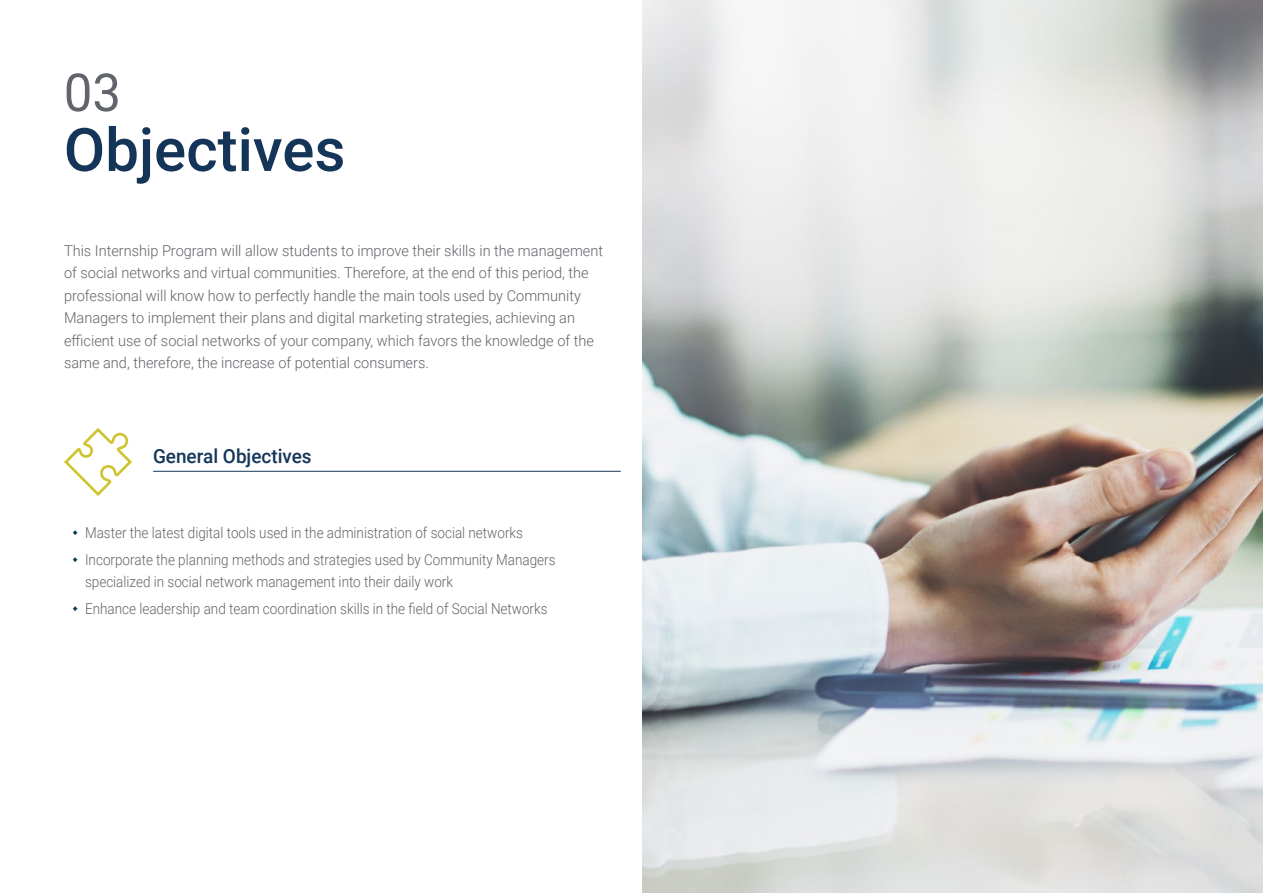
<style>
.page{position:relative;width:1263px;height:893px;background:#fff}
.page>*{position:absolute;margin:0;border:0;box-sizing:border-box;transform-origin:0 0}
.t1{font:500 60px "Roboto";color:#153558}
.t2{font:52.5px "Roboto";color:#61646a}
.t3{font:500 19.5px "Roboto";color:#133658}
.t4{font:300 15px/22.5px "Roboto";color:#61646a}
.t5{font:300 15px/26.7px "Roboto";color:#61646a;scale:.9 1}
</style>
<div class="page">
<img style="left:642px;top:0;width:621px;height:893px">
<hr style="left:153px;top:471px;width:468px;height:1px;background:#133658">
<svg style="left:64px;top:428px;width:68px;height:68px"></svg>
<h2 class="t2" style="left:64px;top:56px;width:59px">03</h2>
<h1 class="t1" style="left:64px;top:108px;width:283px">Objectives</h1>
<p class="t4" style="left:64px;top:239px;width:541px">This Internship Program will allow students to improve their skills in the management of social networks and virtual communities. Therefore, at the end of this period, the professional will know how to perfectly handle the main tools used by Community Managers to implement their plans and digital marketing strategies, achieving an efficient use of social networks of your company, which favors the knowledge of the same and, therefore, the increase of potential consumers.</p>
<h3 class="t3" style="left:153px;top:442px;width:160px">General Objectives</h3>
<p class="t5" style="left:85px;top:519px;width:524px">Master the latest digital tools used in the administration of social networks<br>Incorporate the planning methods and strategies used by Community Managers</p>
<p class="t5" style="left:85px;top:568px;width:515px">specialized in social network management into their daily work<br>Enhance leadership and team coordination skills in the field of Social Networks</p>
</div>
